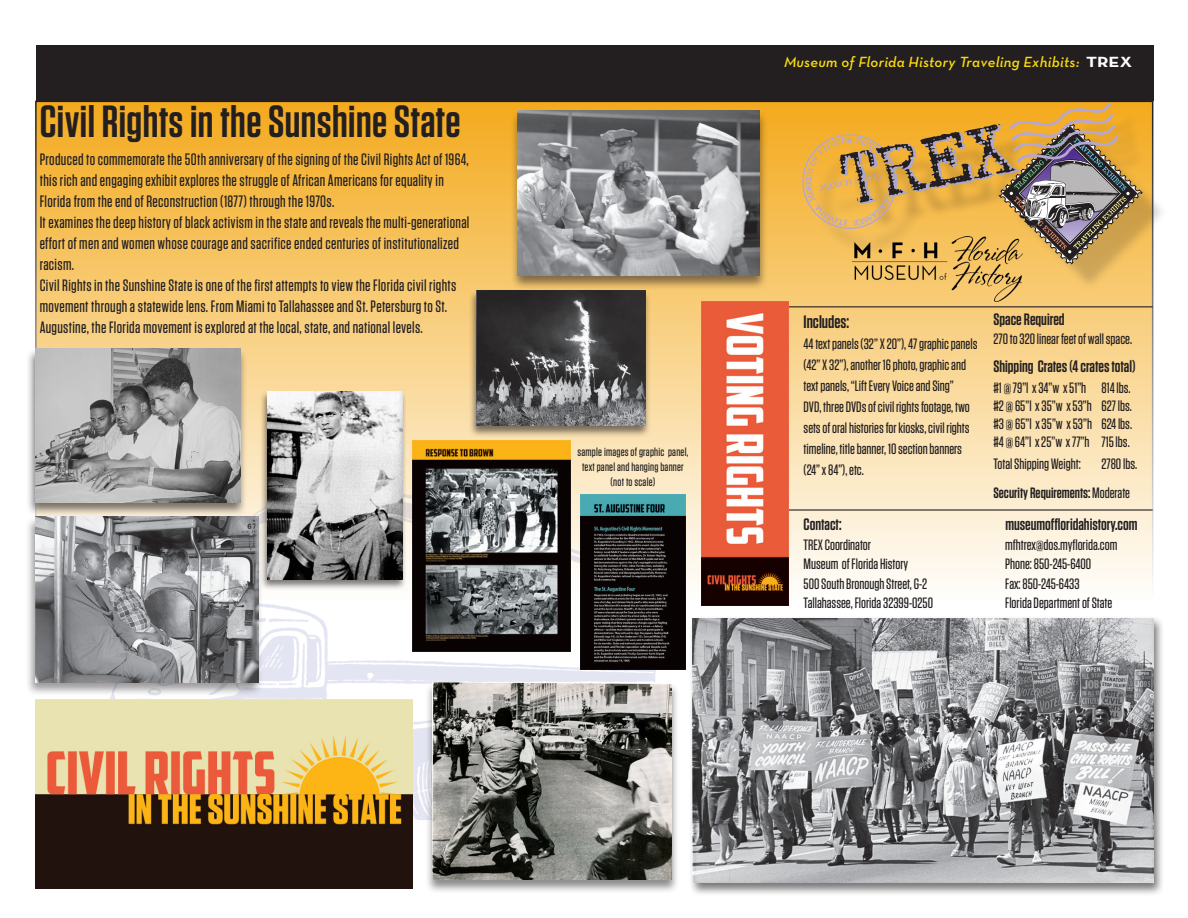
<style>
.page{position:relative;width:1188px;height:918px;background:#fff}
.page>*{position:absolute;margin:0;border:0;box-sizing:border-box;transform-origin:0 0}
.t1{font:600 45px "Tungsten";letter-spacing:.01em;color:#231f20}
.t2{font:600 18px "Tungsten";color:#231f20}
.t3{font:500 16.5px/21px "Tungsten";letter-spacing:.02em;color:#231f20}
.t4{font:600 16.5px "Tungsten";color:#231f20}
.t5{font:500 15px/21px "Tungsten";color:#231f20}
.t6{font:15px "Neutra Text Demi Italic Alt";letter-spacing:.02em;color:#fadb0e}
.t7{font:600 15px "Tungsten";color:#231f20}
.t8{font:500 12px/15px "Tungsten";letter-spacing:.02em;color:#231f20;text-align:center}
.s1{font-family:"Neutra Text";font-weight:700;color:#fff}
.s2{font-weight:500}
</style>
<div class="page">
<div style="left:36px;top:101px;width:1117px;height:498px;background:linear-gradient(to bottom,#f3aa1d,#fefcfb)"></div>
<img style="left:54px;top:471px;width:625px;height:418px">
<div style="left:36px;top:45px;width:1117px;height:56px;background:#231f20"></div>
<img style="left:36px;top:700px;width:376px;height:189px">
<div style="left:259px;top:390px;width:147px;height:201px;background:#231f20;opacity:.6"></div>
<img style="left:268px;top:391px;width:135px;height:189px">
<div style="left:468px;top:289px;width:183px;height:149px;background:#231f20;opacity:.6"></div>
<img style="left:477px;top:290px;width:169px;height:136px">
<div style="left:689px;top:616px;width:475px;height:280px;background:#231f20;opacity:.6"></div>
<img style="left:692px;top:618px;width:461px;height:265px">
<div style="left:25px;top:516px;width:239px;height:181px;background:#231f20;opacity:.45"></div>
<img style="left:35px;top:517px;width:223px;height:166px">
<div style="left:425px;top:682px;width:255px;height:212px;background:#231f20;opacity:.52"></div>
<img style="left:433px;top:683px;width:239px;height:197px">
<div style="left:26px;top:347px;width:221px;height:170px;background:#231f20;opacity:.6"></div>
<img style="left:35px;top:348px;width:206px;height:155px">
<div style="left:813px;top:114px;width:356px;height:176px;background:#231f20;opacity:.2"></div>
<svg style="left:806px;top:101px;width:338px;height:166px;background:#c69c50"></svg>
<div style="left:510px;top:110px;width:259px;height:181px;background:#231f20;opacity:.55"></div>
<img style="left:517px;top:111px;width:242px;height:164px">
<img style="left:852px;top:236px;width:170px;height:66px">
<hr style="left:785px;top:509px;width:367px;height:2px;background:#231f20">
<hr style="left:785px;top:306px;width:367px;height:1px;background:#231f20">
<img style="left:701px;top:302px;width:87px;height:304px">
<img style="left:412px;top:441px;width:158px;height:210px">
<img style="left:580px;top:494px;width:106px;height:176px">
<p class="t1" style="left:40px;top:97px;width:422px">Civil Rights in the Sunshine State</p>
<p class="t3" style="left:40px;top:149px;width:431px">Produced to commemorate the 50th anniversary of the signing of the Civil Rights Act of 1964, this rich and engaging exhibit explores the struggle of African Americans for equality in<br>Florida from the end of Reconstruction (1877) through the 1970s.</p>
<p class="t3" style="left:40px;top:212px;width:431px">It examines the deep history of black activism in the state and reveals the multi-generational effort of men and women whose courage and sacrifice ended centuries of institutionalized racism.</p>
<p class="t3" style="left:40px;top:275px;width:418px">Civil Rights in the Sunshine State is one of the first attempts to view the Florida civil rights movement through a statewide lens. From Miami to Tallahassee and St. Petersburg to St.<br>Augustine, the Florida movement is explored at the local, state, and national levels.</p>
<p class="t6" style="left:784px;top:53px;width:350px">Museum of Florida History Traveling Exhibits: <span class="s1">TREX</span></p>
<p class="t8" style="left:577px;top:444px;width:112px">sample images of graphic panel, text panel and hanging banner (not to scale)</p>
<p class="t2" style="left:804px;top:313px;width:47px">Includes:</p>
<p class="t5" style="left:804px;top:334px;width:175px">44 text panels (32” X 20”), 47 graphic panels (42” X 32”), another 16 photo, graphic and text panels, “Lift Every Voice and Sing”<br>DVD, three DVDs of civil rights footage, two sets of oral histories for kiosks, civil rights timeline, title banner, 10 section banners (24” x 84”), etc.</p>
<p class="t4" style="left:994px;top:310px;width:73px">Space Required</p>
<p class="t5" style="left:994px;top:329px;width:140px">270 to 320 linear feet of wall space.</p>
<p class="t4" style="left:994px;top:357px;width:144px">Shipping Crates (4 crates total)</p>
<p class="t5" style="left:994px;top:377px;width:139px">#1 @ 79”l x 34”w x 51”h 814 lbs.</p>
<p class="t5" style="left:994px;top:395px;width:140px">#2 @ 65”l x 35”w x 53”h 627 lbs.</p>
<p class="t5" style="left:994px;top:413px;width:140px">#3 @ 65”l x 35”w x 53”h 624 lbs.</p>
<p class="t5" style="left:994px;top:431px;width:138px">#4 @ 64”l x 25”w x 77”h 715 lbs.</p>
<p class="t5" style="left:994px;top:454px;width:89px">Total Shipping Weight:</p>
<p class="t5" style="left:1102px;top:454px;width:37px">2780 lbs.</p>
<p class="t7" style="left:994px;top:484px;width:138px">Security Requirements: <span class="s2">Moderate</span></p>
<p class="t4" style="left:804px;top:516px;width:39px">Contact:</p>
<p class="t4" style="left:1005px;top:516px;width:134px">museumoffloridahistory.com</p>
<p class="t5" style="left:804px;top:534px;width:69px">TREX Coordinator</p>
<p class="t5" style="left:1005px;top:534px;width:114px">mfhtrex@dos.myflorida.com</p>
<p class="t5" style="left:804px;top:554px;width:106px">Museum of Florida History</p>
<p class="t5" style="left:1005px;top:554px;width:88px">Phone: 850-245-6400</p>
<p class="t5" style="left:804px;top:573px;width:125px">500 South Bronough Street, G-2</p>
<p class="t5" style="left:1005px;top:573px;width:76px">Fax: 850-245-6433</p>
<p class="t5" style="left:804px;top:593px;width:131px">Tallahassee, Florida 32399-0250</p>
<p class="t5" style="left:1005px;top:593px;width:109px">Florida Department of State</p>
</div>
